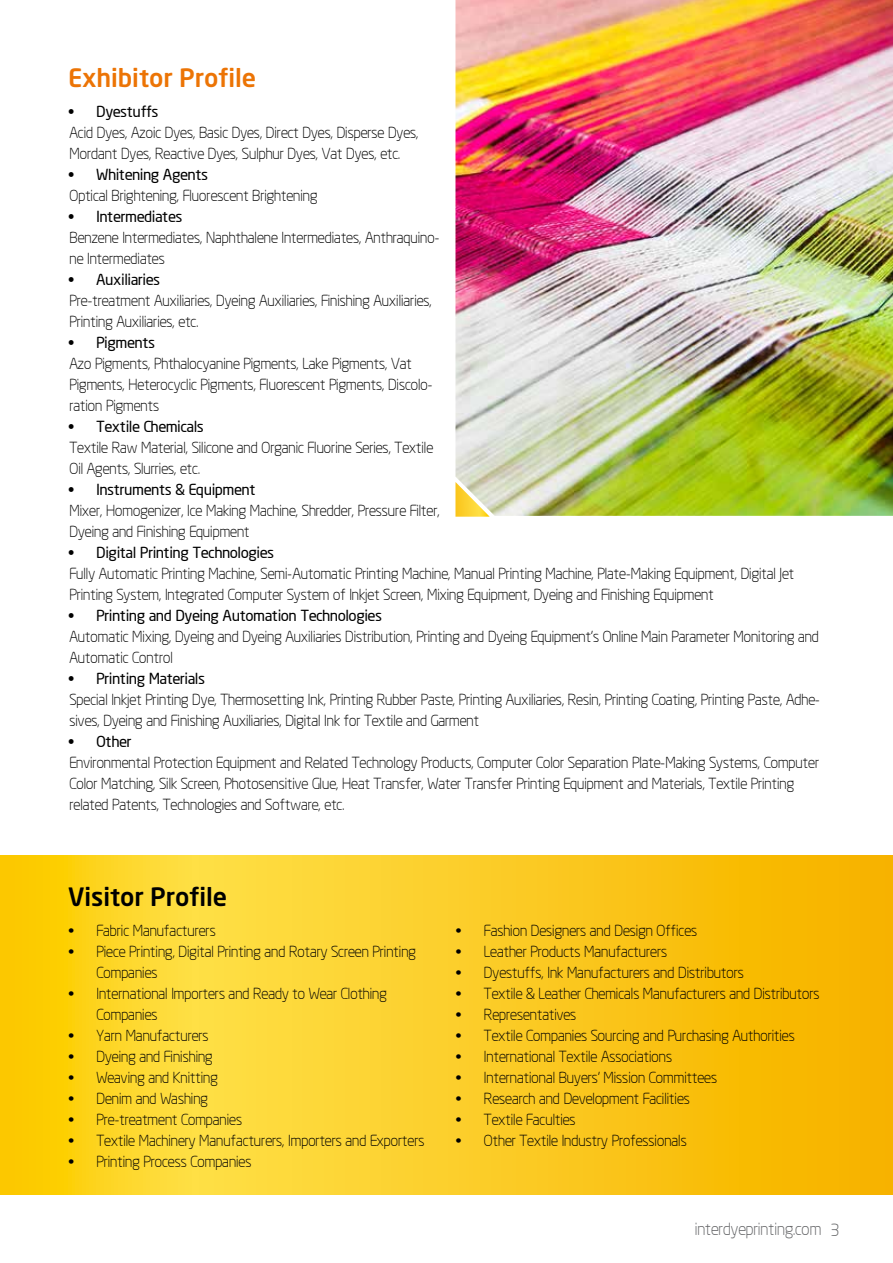
<style>
.page{position:relative;width:893px;height:1263px;background:#fff}
.page>*{position:absolute;margin:0;border:0;box-sizing:border-box;transform-origin:0 0}
.t1{font:25.05px "Neo Sans Medium TR";color:#ec7405}
.t2{font:25.05px "Neo Sans Medium TR";color:#000}
.t3{font:300 16.5px "Neo Sans";color:#616264}
.t4{font:300 15px/21px "Neo Sans";color:#000}
.t5{font:15px "Neo Sans";color:#000}
</style>
<div class="page">
<svg style="left:1px;top:856px;width:892px;height:339px;background:#fbcb1e"></svg>
<img style="left:0;top:855px;width:1px;height:340px">
<img style="left:455px;top:0;width:438px;height:516px">
<svg style="left:455px;top:482px;width:35px;height:35px"></svg>
<h1 class="t1" style="left:68px;top:62px;width:190px">Exhibitor Profile</h1>
<p class="t5" style="left:68px;top:102px;width:91px">• Dyestuffs</p>
<p class="t4" style="left:69px;top:122px;width:351px">Acid Dyes, Azoic Dyes, Basic Dyes, Direct Dyes, Disperse Dyes,<br>Mordant Dyes, Reactive Dyes, Sulphur Dyes, Vat Dyes, etc.</p>
<p class="t5" style="left:68px;top:165px;width:141px">• Whitening Agents</p>
<p class="t4" style="left:69px;top:185px;width:250px">Optical Brightening, Fluorescent Brightening</p>
<p class="t5" style="left:68px;top:207px;width:115px">• Intermediates</p>
<p class="t4" style="left:69px;top:227px;width:372px">Benzene Intermediates, Naphthalene Intermediates, Anthraquino&shy;ne Intermediates</p>
<p class="t5" style="left:68px;top:270px;width:93px">• Auxiliaries</p>
<p class="t4" style="left:69px;top:290px;width:364px">Pre-treatment Auxiliaries, Dyeing Auxiliaries, Finishing Auxiliaries,<br>Printing Auxiliaries, etc.</p>
<p class="t5" style="left:68px;top:333px;width:88px">• Pigments</p>
<p class="t4" style="left:69px;top:353px;width:365px">Azo Pigments, Phthalocyanine Pigments, Lake Pigments, Vat<br>Pigments, Heterocyclic Pigments, Fluorescent Pigments, Discolo&shy;ration Pigments</p>
<p class="t5" style="left:68px;top:417px;width:137px">• Textile Chemicals</p>
<p class="t4" style="left:69px;top:437px;width:365px">Textile Raw Material, Silicone and Organic Fluorine Series, Textile<br>Oil Agents, Slurries, etc.</p>
<p class="t5" style="left:68px;top:480px;width:189px">• Instruments &amp; Equipment</p>
<p class="t4" style="left:69px;top:500px;width:372px">Mixer, Homogenizer, Ice Making Machine, Shredder, Pressure Filter,<br>Dyeing and Finishing Equipment</p>
<p class="t5" style="left:68px;top:543px;width:207px">• Digital Printing Technologies</p>
<p class="t4" style="left:69px;top:563px;width:726px">Fully Automatic Printing Machine, Semi-Automatic Printing Machine, Manual Printing Machine, Plate-Making Equipment, Digital Jet<br>Printing System, Integrated Computer System of Inkjet Screen, Mixing Equipment, Dyeing and Finishing Equipment</p>
<p class="t5" style="left:68px;top:606px;width:315px">• Printing and Dyeing Automation Technologies</p>
<p class="t4" style="left:69px;top:626px;width:751px">Automatic Mixing, Dyeing and Dyeing Auxiliaries Distribution, Printing and Dyeing Equipment’s Online Main Parameter Monitoring and<br>Automatic Control</p>
<p class="t5" style="left:68px;top:669px;width:138px">• Printing Materials</p>
<p class="t4" style="left:69px;top:689px;width:752px">Special Inkjet Printing Dye, Thermosetting Ink, Printing Rubber Paste, Printing Auxiliaries, Resin, Printing Coating, Printing Paste, Adhe&shy;sives, Dyeing and Finishing Auxiliaries, Digital Ink for Textile and Garment</p>
<p class="t5" style="left:68px;top:732px;width:65px">• Other</p>
<p class="t4" style="left:69px;top:752px;width:751px">Environmental Protection Equipment and Related Technology Products, Computer Color Separation Plate-Making Systems, Computer<br>Color Matching, Silk Screen, Photosensitive Glue, Heat Transfer, Water Transfer Printing Equipment and Materials, Textile Printing related Patents, Technologies and Software, etc.</p>
<h1 class="t2" style="left:68px;top:880px;width:161px">Visitor Profile</h1>
<p class="t4" style="left:68px;top:919px;width:149px">• Fabric Manufacturers</p>
<p class="t4" style="left:96px;top:940px;width:321px;text-indent:-28px">• Piece Printing, Digital Printing and Rotary Screen Printing<br>Companies</p>
<p class="t4" style="left:96px;top:982px;width:292px;text-indent:-28px">• International Importers and Ready to Wear Clothing<br>Companies</p>
<p class="t4" style="left:68px;top:1024px;width:142px">• Yarn Manufacturers</p>
<p class="t4" style="left:68px;top:1045px;width:146px">• Dyeing and Finishing</p>
<p class="t4" style="left:68px;top:1066px;width:151px">• Weaving and Knitting</p>
<p class="t4" style="left:68px;top:1087px;width:141px">• Denim and Washing</p>
<p class="t4" style="left:68px;top:1108px;width:175px">• Pre-treatment Companies</p>
<p class="t4" style="left:68px;top:1129px;width:358px">• Textile Machinery Manufacturers, Importers and Exporters</p>
<p class="t4" style="left:68px;top:1150px;width:185px">• Printing Process Companies</p>
<p class="t4" style="left:455px;top:919px;width:243px">• Fashion Designers and Design Offices</p>
<p class="t4" style="left:455px;top:940px;width:213px">• Leather Products Manufacturers</p>
<p class="t4" style="left:455px;top:961px;width:290px">• Dyestuffs, Ink Manufacturers and Distributors</p>
<p class="t4" style="left:455px;top:982px;width:365px">• Textile &amp; Leather Chemicals Manufacturers and Distributors</p>
<p class="t4" style="left:455px;top:1003px;width:122px">• Representatives</p>
<p class="t4" style="left:455px;top:1024px;width:340px">• Textile Companies Sourcing and Purchasing Authorities</p>
<p class="t4" style="left:455px;top:1045px;width:218px">• International Textile Associations</p>
<p class="t4" style="left:455px;top:1066px;width:263px">• International Buyers' Mission Committees</p>
<p class="t4" style="left:455px;top:1087px;width:235px">• Research and Development Facilities</p>
<p class="t4" style="left:455px;top:1108px;width:121px">• Textile Faculties</p>
<p class="t4" style="left:455px;top:1129px;width:232px">• Other Textile Industry Professionals</p>
<p class="t3" style="left:694px;top:1219px;width:147px">interdyeprinting.com 3</p>
</div>
